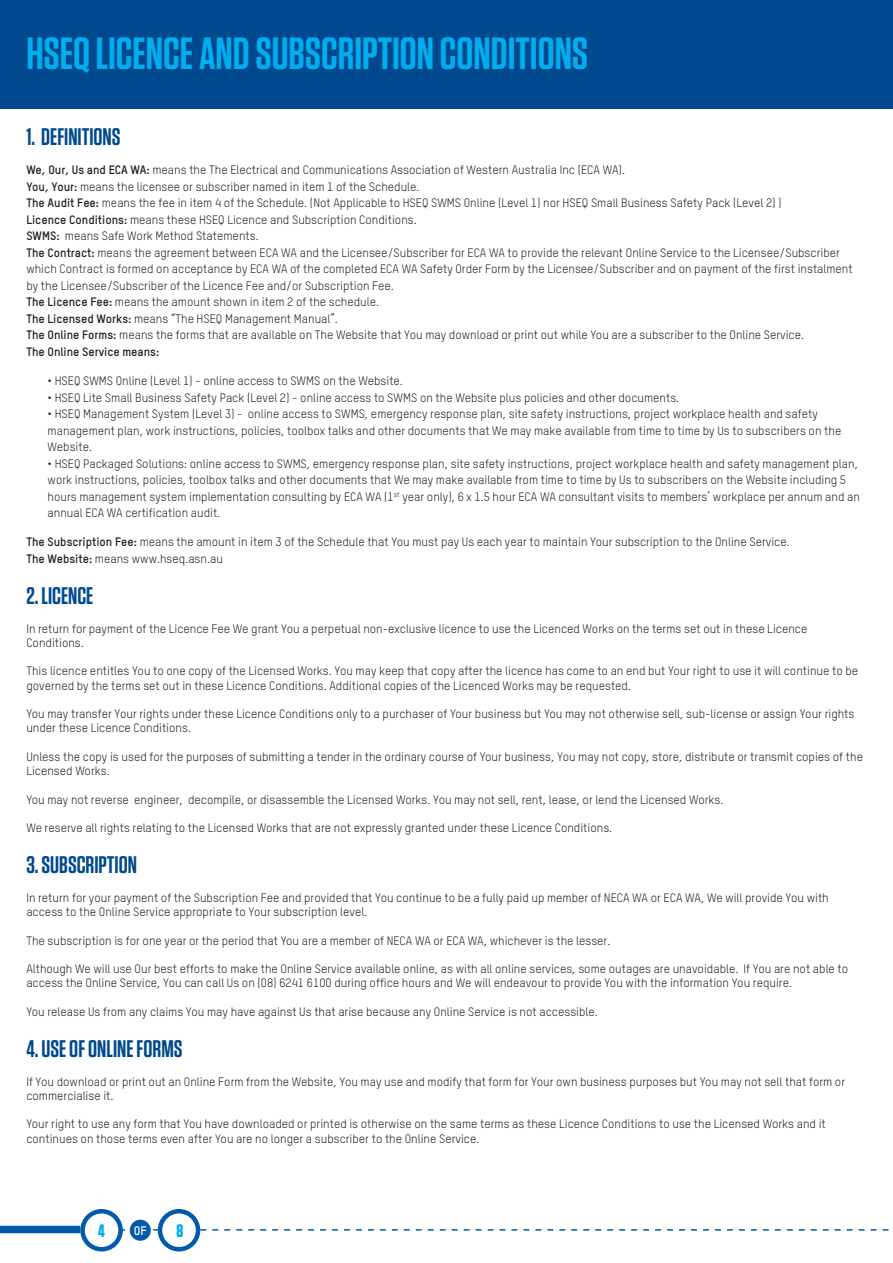
<style>
.page{position:relative;width:893px;height:1263px;background:#fff}
.page>*{position:absolute;margin:0;border:0;box-sizing:border-box;transform-origin:0 0}
.t1{font:600 45px "Tungsten";color:#00aeef}
.t2{font:600 24px "Tungsten";color:#01498e}
.t3{font:700 18px "Tungsten";color:#00aeef}
.t4{font:700 12.3px "TSTAR";color:#fff}
.t5{font:12px/16.5px "TSTAR";color:#231f20}
.s1{font-weight:700}
</style>
<div class="page">
<div style="left:0;top:0;width:893px;height:108px;background:#01498e"></div>
<div style="left:0;top:1226px;width:80px;height:7px;background:#015aaa"></div>
<svg style="left:83px;top:1211px;width:38px;height:38px"></svg>
<div style="left:80px;top:1209px;width:43px;height:42px;border:4px solid #015aaa;border-radius:50%"></div>
<div style="left:130px;top:1220px;width:21px;height:21px;background:#015aaa;border-radius:50%"></div>
<div style="left:158px;top:1209px;width:42px;height:42px;border:4px solid #015aaa;border-radius:50%"></div>
<svg style="left:200px;top:1229px;width:689px;height:1px"></svg>
<h1 class="t1" style="left:26px;top:30px;width:563px">HSEQ LICENCE AND SUBSCRIPTION CONDITIONS</h1>
<h2 class="t2" style="left:26px;top:124px;width:96px">1. DEFINITIONS</h2>
<p class="t5" style="left:26px;top:162px;width:828px"><span class="s1">We, Our, Us and ECA WA:</span> means the The Electrical and Communications Association of Western Australia Inc (ECA WA).<br><span class="s1">You, Your:</span> means the licensee or subscriber named in item 1 of the Schedule.<br><span class="s1">The Audit Fee:</span> means the fee in item 4 of the Schedule. (Not Applicable to HSEQ SWMS Online (Level 1) nor HSEQ Small Business Safety Pack (Level 2) )<br><span class="s1">Licence Conditions:</span> means these HSEQ Licence and Subscription Conditions.<br><span class="s1">SWMS:</span> means Safe Work Method Statements.<br><span class="s1">The Contract:</span> means the agreement between ECA WA and the Licensee/Subscriber for ECA WA to provide the relevant Online Service to the Licensee/Subscriber which Contract is formed on acceptance by ECA WA of the completed ECA WA Safety Order Form by the Licensee/Subscriber and on payment of the first instalment by the Licensee/Subscriber of the Licence Fee and/or Subscription Fee.<br><span class="s1">The Licence Fee:</span> means the amount shown in item 2 of the schedule.<br><span class="s1">The Licensed Works:</span> means “The HSEQ Management Manual”.<br><span class="s1">The Online Forms:</span> means the forms that are available on The Website that You may download or print out while You are a subscriber to the Online Service.<br><span class="s1">The Online Service means:</span></p>
<p class="t5" style="left:48px;top:372px;width:357px">• HSEQ SWMS Online (Level 1) - online access to SWMS on the Website.</p>
<p class="t5" style="left:48px;top:389px;width:633px">• HSEQ Lite Small Business Safety Pack (Level 2) - online access to SWMS on the Website plus policies and other documents.</p>
<p class="t5" style="left:48px;top:405px;width:795px">• HSEQ Management System (Level 3) - online access to SWMS, emergency response plan, site safety instructions, project workplace health and safety management plan, work instructions, policies, toolbox talks and other documents that We may make available from time to time by Us to subscribers on the<br>Website.</p>
<p class="t5" style="left:48px;top:455px;width:814px">• HSEQ Packaged Solutions: online access to SWMS, emergency response plan, site safety instructions, project workplace health and safety management plan, work instructions, policies, toolbox talks and other documents that We may make available from time to time by Us to subscribers on the Website including 5 hours management system implementation consulting by ECA WA (1<sup>st</sup> year only), 6 x 1.5 hour ECA WA consultant visits to members’ workplace per annum and an annual ECA WA certification audit.</p>
<p class="t5" style="left:26px;top:534px;width:765px"><span class="s1">The Subscription Fee:</span> means the amount in item 3 of the Schedule that You must pay Us each year to maintain Your subscription to the Online Service.<br><span class="s1">The Website:</span> means www.hseq.asn.au</p>
<h2 class="t2" style="left:26px;top:583px;width:69px">2. LICENCE</h2>
<p class="t5" style="left:26px;top:621px;width:783px;line-height:14.2px">In return for payment of the Licence Fee We grant You a perpetual non-exclusive licence to use the Licenced Works on the terms set out in these Licence<br>Conditions.</p>
<p class="t5" style="left:26px;top:664px;width:833px;line-height:14.2px">This licence entitles You to one copy of the Licensed Works. You may keep that copy after the licence has come to an end but Your right to use it will continue to be governed by the terms set out in these Licence Conditions. Additional copies of the Licenced Works may be requested.</p>
<p class="t5" style="left:26px;top:707px;width:830px;line-height:14.2px">You may transfer Your rights under these Licence Conditions only to a purchaser of Your business but You may not otherwise sell, sub-license or assign Your rights under these Licence Conditions.</p>
<p class="t5" style="left:26px;top:749px;width:838px;line-height:14.2px">Unless the copy is used for the purposes of submitting a tender in the ordinary course of Your business, You may not copy, store, distribute or transmit copies of the<br>Licensed Works.</p>
<p class="t5" style="left:26px;top:791px;width:699px">You may not reverse engineer, decompile, or disassemble the Licensed Works. You may not sell, rent, lease, or lend the Licensed Works.</p>
<p class="t5" style="left:26px;top:819px;width:587px">We reserve all rights relating to the Licensed Works that are not expressly granted under these Licence Conditions.</p>
<h2 class="t2" style="left:26px;top:852px;width:112px">3. SUBSCRIPTION</h2>
<p class="t5" style="left:26px;top:890px;width:804px;line-height:14.2px">In return for your payment of the Subscription Fee and provided that You continue to be a fully paid up member of NECA WA or ECA WA, We will provide You with access to the Online Service appropriate to Your subscription level.</p>
<p class="t5" style="left:26px;top:932px;width:586px">The subscription is for one year or the period that You are a member of NECA WA or ECA WA, whichever is the lesser.</p>
<p class="t5" style="left:26px;top:962px;width:823px;line-height:14.2px">Although We will use Our best efforts to make the Online Service available online, as with all online services, some outages are unavoidable. If You are not able to access the Online Service, You can call Us on (08) 6241 6100 during office hours and We will endeavour to provide You with the information You require.</p>
<p class="t5" style="left:26px;top:1003px;width:573px">You release Us from any claims You may have against Us that arise because any Online Service is not accessible.</p>
<h2 class="t2" style="left:26px;top:1036px;width:158px">4. USE OF ONLINE FORMS</h2>
<p class="t5" style="left:26px;top:1074px;width:820px;line-height:14.2px">If You download or print out an Online Form from the Website, You may use and modify that form for Your own business purposes but You may not sell that form or commercialise it.</p>
<p class="t5" style="left:26px;top:1117px;width:801px;line-height:14.2px">Your right to use any form that You have downloaded or printed is otherwise on the same terms as these Licence Conditions to use the Licensed Works and it continues on those terms even after You are no longer a subscriber to the Online Service.</p>
<h3 class="t3" style="left:98px;top:1221px;width:8px">4</h3>
<p class="t4" style="left:134px;top:1222px;width:14px">OF</p>
<h3 class="t3" style="left:177px;top:1221px;width:8px">8</h3>
</div>
